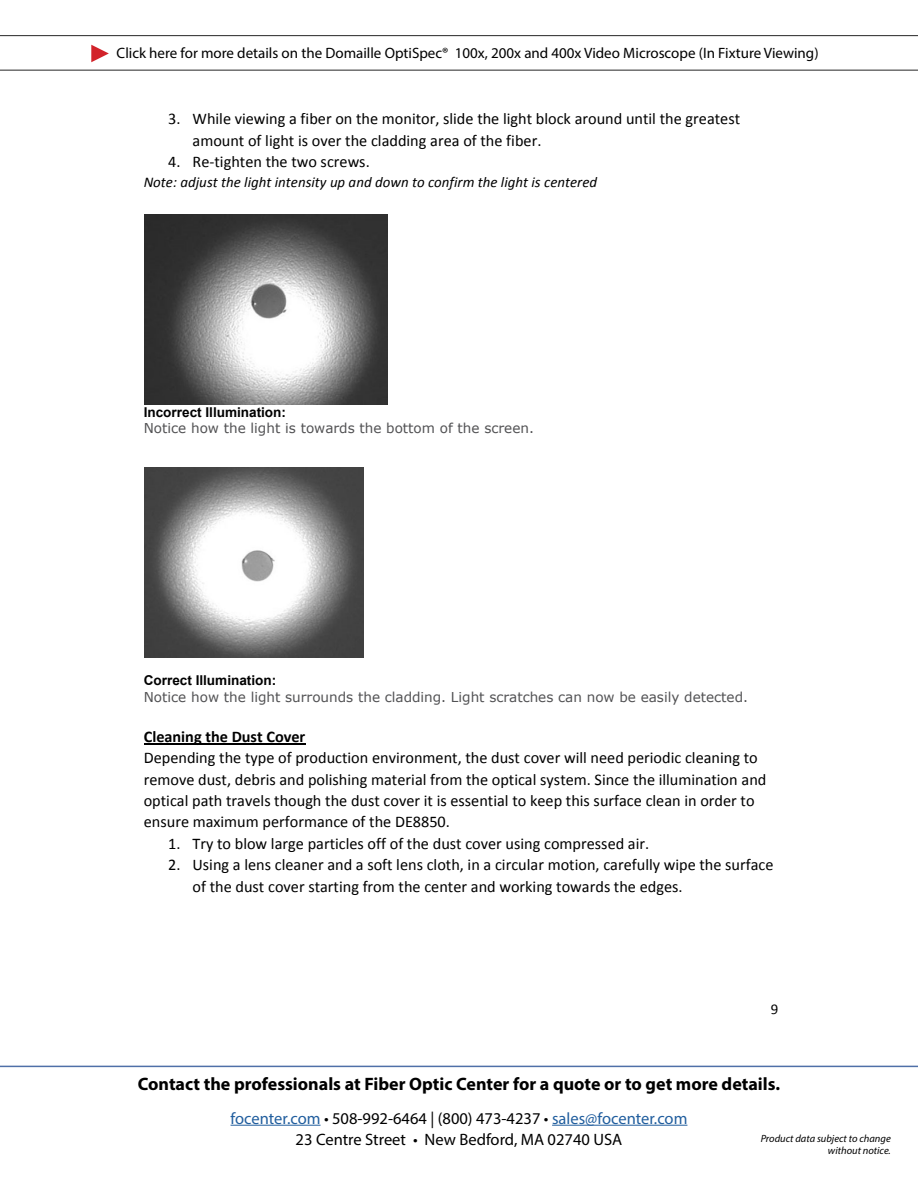
<style>
.page{position:relative;width:918px;height:1188px;background:#fff}
.page>*{position:absolute;margin:0;border:0;box-sizing:border-box;transform-origin:0 0}
.t1{font:700 18px "Myriad Pro";color:#000}
.t2{font:16.5px "Myriad Pro";color:#215e9e}
.t3{font:16.5px "Myriad Pro";color:#000}
.t4{font:16.2px/21.5px "Calibri";color:#000}
.t5{font:700 16.2px "Calibri";color:#000}
.t6{font:15px "Myriad Pro";color:#000}
.t7{font:italic 14.85px "Calibri";color:#000}
.t8{font:14.85px "Calibri";color:#000}
.t9{font:13.65px "Verdana";color:#525254}
.t10{font:700 13.65px "Arial";color:#000}
.t11{font:italic 10.5px/12.6px "Myriad Pro";color:#000;text-align:right}
.s1{color:#000}
</style>
<div class="page">
<hr style="left:231px;top:1125px;width:90px;height:1px;background:#215e9e">
<hr style="left:552px;top:1125px;width:135px;height:1px;background:#215e9e">
<hr style="left:0;top:1066px;width:918px;height:1px;background:#4f70a8">
<hr style="left:0;top:70px;width:918px;height:1px;background:#262626">
<svg style="left:91px;top:45px;width:18px;height:17px"></svg>
<hr style="left:0;top:35px;width:918px;height:1px;background:#262626">
<hr style="left:144px;top:744px;width:161px;height:1px;background:#000">
<img style="left:144px;top:215px;width:243px;height:189px">
<img style="left:144px;top:467px;width:219px;height:190px">
<p class="t6" style="left:117px;top:44px;width:703px">Click here for more details on the Domaille OptiSpec® 100x, 200x and 400x Video Microscope (In Fixture Viewing)</p>
<p class="t4" style="left:193px;top:108px;width:549px;text-indent:-24px">3. While viewing a fiber on the monitor, slide the light block around until the greatest amount of light is over the cladding area of the fiber.</p>
<p class="t4" style="left:168px;top:151px;width:203px">4. Re‐tighten the two screws.</p>
<p class="t7" style="left:144px;top:172px;width:455px">Note: adjust the light intensity up and down to confirm the light is centered</p>
<p class="t10" style="left:144px;top:403px;width:144px">Incorrect Illumination:</p>
<p class="t9" style="left:144px;top:420px;width:392px">Notice how the light is towards the bottom of the screen.</p>
<p class="t10" style="left:144px;top:672px;width:134px">Correct Illumination:</p>
<p class="t9" style="left:144px;top:688px;width:606px">Notice how the light surrounds the cladding. Light scratches can now be easily detected.</p>
<p class="t5" style="left:144px;top:726px;width:163px">Cleaning the Dust Cover</p>
<p class="t4" style="left:144px;top:747px;width:624px">Depending the type of production environment, the dust cover will need periodic cleaning to remove dust, debris and polishing material from the optical system. Since the illumination and optical path travels though the dust cover it is essential to keep this surface clean in order to ensure maximum performance of the DE8850.</p>
<p class="t4" style="left:168px;top:833px;width:483px">1. Try to blow large particles off of the dust cover using compressed air.</p>
<p class="t4" style="left:193px;top:854px;width:583px;text-indent:-24px">2. Using a lens cleaner and a soft lens cloth, in a circular motion, carefully wipe the surface of the dust cover starting from the center and working towards the edges.</p>
<p class="t8" style="left:771px;top:1000px;width:9px">9</p>
<p class="t1" style="left:138px;top:1072px;width:644px">Contact the professionals at Fiber Optic Center for a quote or to get more details.</p>
<p class="t2" style="left:231px;top:1108px;width:458px">focenter.com <span class="s1">• 508-992-6464 | (800) 473-4237 •</span> sales@focenter.com</p>
<p class="t3" style="left:296px;top:1129px;width:328px">23 Centre Street • New Bedford, MA 02740 USA</p>
<p class="t11" style="left:761px;top:1132px;width:132px">Product data subject to change without notice.</p>
</div>
